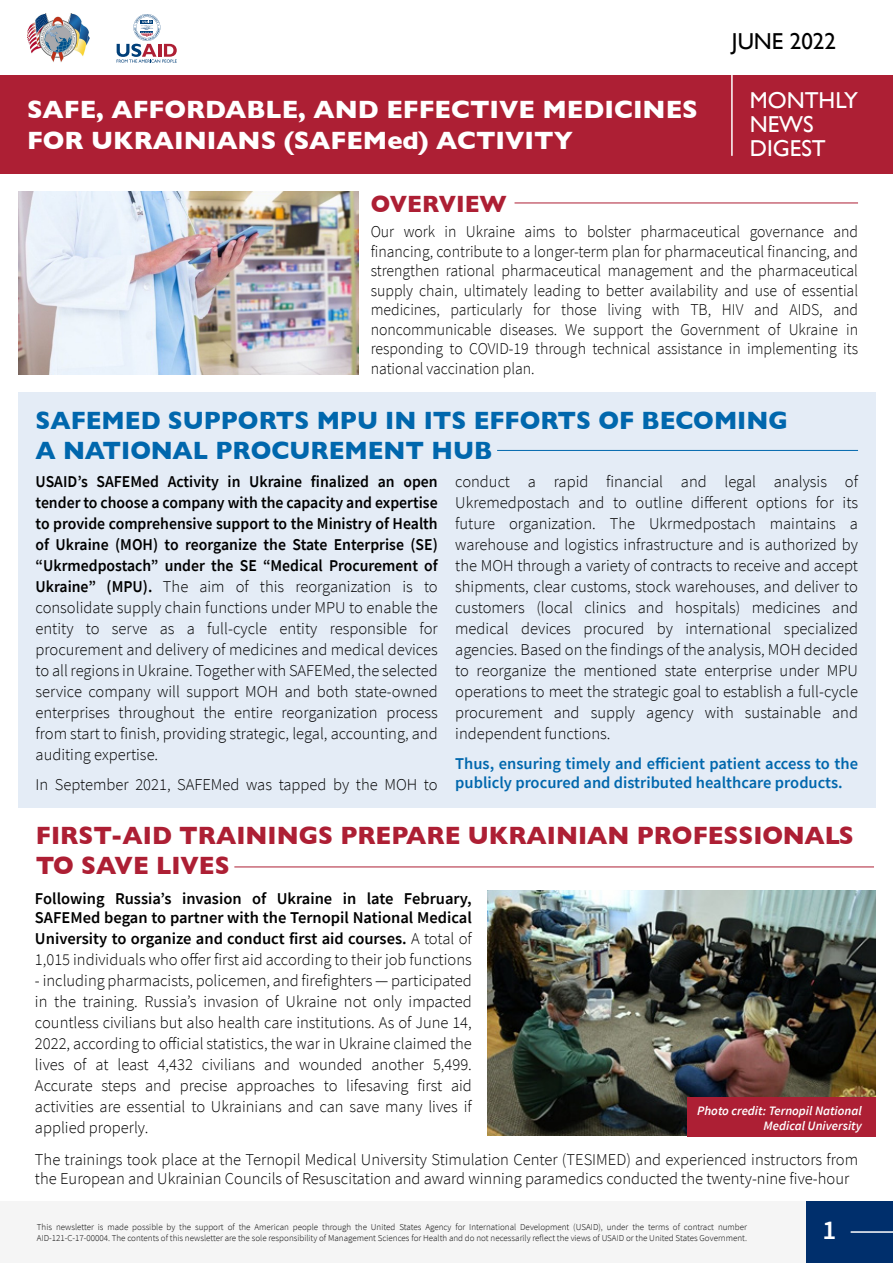
<style>
.page{position:relative;width:893px;height:1263px;background:#fff}
.page>*{position:absolute;margin:0;border:0;box-sizing:border-box;transform-origin:0 0}
.t1{font:600 27px "Source Sans Pro";color:#fff}
.t2{font:700 25.5px/31.2px "Gill Sans";color:#fff}
.t3{font:700 25.5px/30px "Gill Sans";color:#0067ad;scale:.95 1}
.t4{font:700 25.5px/30px "Gill Sans";color:#ad1f34;scale:.95 1}
.t5{font:700 24px "Gill Sans";color:#ad1f34;scale:.95 1}
.t6{font:22.95px/24px "Gill Sans";color:#fff}
.t7{font:22.95px "Gill Sans";color:#000}
.t8{font:300 16.5px/21px "Source Sans Pro";color:#000;text-align:justify}
.t9{font:300 16.5px/19.5px "Source Sans Pro";color:#000;text-align:justify;scale:.95 1}
.t10{font:600 16.5px/19.5px "Source Sans Pro";color:#000}
.t11{font:600 16.5px/19.5px "Source Sans Pro";color:#0067ad}
.t12{font:italic 600 12.9px/14.4px "Source Sans Pro";color:#fff;text-align:right}
.t13{font:300 9px/10.8px "Source Sans Pro";color:#000}
.s1{font-weight:600}
</style>
<div class="page">
<div style="left:18px;top:392px;width:857px;height:416px;background:#e4ecf6"></div>
<div style="left:0;top:1201px;width:815px;height:62px;background:#f5f5f5"></div>
<div style="left:807px;top:1201px;width:86px;height:62px;background:#002f6c"></div>
<hr style="left:851px;top:1231px;width:42px;height:2px;background:#fff">
<div style="left:0;top:75px;width:893px;height:99px;background:#ad1f34"></div>
<hr style="left:731px;top:75px;width:2px;height:80px;background:#fff">
<img style="left:18px;top:191px;width:340px;height:183px">
<hr style="left:234px;top:866px;width:640px;height:1px;background:#ad1f34">
<hr style="left:497px;top:450px;width:361px;height:1px;background:#0067ad">
<hr style="left:514px;top:203px;width:344px;height:1px;background:#ad1f34">
<img style="left:27px;top:13px;width:63px;height:49px">
<svg style="left:117px;top:14px;width:60px;height:49px"></svg>
<img style="left:488px;top:891px;width:387px;height:244px">
<div style="left:687px;top:1097px;width:188px;height:40px;background:#ad1f34"></div>
<h3 class="t7" style="left:732px;top:28px;width:105px">JUNE 2022</h3>
<h2 class="t2" style="left:27px;top:93px;width:672px">SAFE, AFFORDABLE, AND EFFECTIVE MEDICINES<br>FOR UKRAINIANS (SAFEMed) ACTIVITY</h2>
<h3 class="t6" style="left:750px;top:88px;width:110px">MONTHLY<br>NEWS<br>DIGEST</h3>
<h3 class="t5" style="left:371px;top:185px;width:145px">OVERVIEW</h3>
<p class="t9" style="left:371px;top:222px;width:514px">Our work in Ukraine aims to bolster pharmaceutical governance and financing, contribute to a longer-term plan for pharmaceutical financing, and strengthen rational pharmaceutical management and the pharmaceutical supply chain, ultimately leading to better availability and use of essential medicines, particularly for those living with TB, HIV and AIDS, and noncommunicable diseases. We support the Government of Ukraine in responding to COVID-19 through technical assistance in implementing its national vaccination plan.</p>
<h2 class="t3" style="left:36px;top:405px;width:793px">SAFEMED SUPPORTS MPU IN ITS EFFORTS OF BECOMING<br>A NATIONAL PROCUREMENT HUB</h2>
<p class="t8" style="left:36px;top:471px;width:404px"><span class="s1">USAID’s SAFEMed Activity in Ukraine finalized an open tender to choose a company with the capacity and expertise to provide comprehensive support to the Ministry of Health of Ukraine (MOH) to reorganize the State Enterprise (SE) “Ukrmedpostach” under the SE “Medical Procurement of Ukraine” (MPU).</span> The aim of this reorganization is to consolidate supply chain functions under MPU to enable the entity to serve as a full-cycle entity responsible for procurement and delivery of medicines and medical devices to all regions in Ukraine. Together with SAFEMed, the selected service company will support MOH and both state-owned enterprises throughout the entire reorganization process from start to finish, providing strategic, legal, accounting, and auditing expertise.</p>
<p class="t8" style="left:36px;top:774px;width:404px">In September 2021, SAFEMed was tapped by the MOH to</p>
<p class="t8" style="left:455px;top:471px;width:404px">conduct a rapid financial and legal analysis of Ukremedpostach and to outline different options for its future organization. The Ukrmedpostach maintains a warehouse and logistics infrastructure and is authorized by the MOH through a variety of contracts to receive and accept shipments, clear customs, stock warehouses, and deliver to customers (local clinics and hospitals) medicines and medical devices procured by international specialized agencies. Based on the findings of the analysis, MOH decided to reorganize the mentioned state enterprise under MPU operations to meet the strategic goal to establish a full-cycle procurement and supply agency with sustainable and independent functions.</p>
<p class="t11" style="left:455px;top:753px;width:404px">Thus, ensuring timely and efficient patient access to the publicly procured and distributed healthcare products.</p>
<h2 class="t4" style="left:36px;top:820px;width:862px">FIRST-AID TRAININGS PREPARE UKRAINIAN PROFESSIONALS<br>TO SAVE LIVES</h2>
<p class="t10" style="left:35px;top:888px;width:438px">Following Russia’s invasion of Ukraine in late February,<br>SAFEMed began to partner with the Ternopil National Medical</p>
<p class="t8" style="left:35px;top:928px;width:438px"><span class="s1">University to organize and conduct first aid courses.</span> A total of<br>1,015 individuals who offer first aid according to their job functions</p>
<p class="t8" style="left:35px;top:970px;width:438px">- including pharmacists, policemen, and firefighters — participated in the training. Russia’s invasion of Ukraine not only impacted countless civilians but also health care institutions. As of June 14, 2022, according to official statistics, the war in Ukraine claimed the lives of at least 4,432 civilians and wounded another 5,499.<br>Accurate steps and precise approaches to lifesaving first aid activities are essential to Ukrainians and can save many lives if applied properly.</p>
<p class="t12" style="left:697px;top:1103px;width:166px">Photo credit: Ternopil National<br>Medical University</p>
<p class="t8" style="left:35px;top:1150px;width:825px;line-height:19.5px">The trainings took place at the Ternopil Medical University Stimulation Center (TESIMED) and experienced instructors from the European and Ukrainian Councils of Resuscitation and award winning paramedics conducted the twenty-nine five-hour</p>
<p class="t13" style="left:37px;top:1221px;width:712px">This newsletter is made possible by the support of the American people through the United States Agency for International Development (USAID), under the terms of contract number<br>AID-121-C-17-00004. The contents of this newsletter are the sole responsibility of Management Sciences for Health and do not necessarily reflect the views of USAID or the United States Government.</p>
<h1 class="t1" style="left:823px;top:1212px;width:15px">1</h1>
</div>
